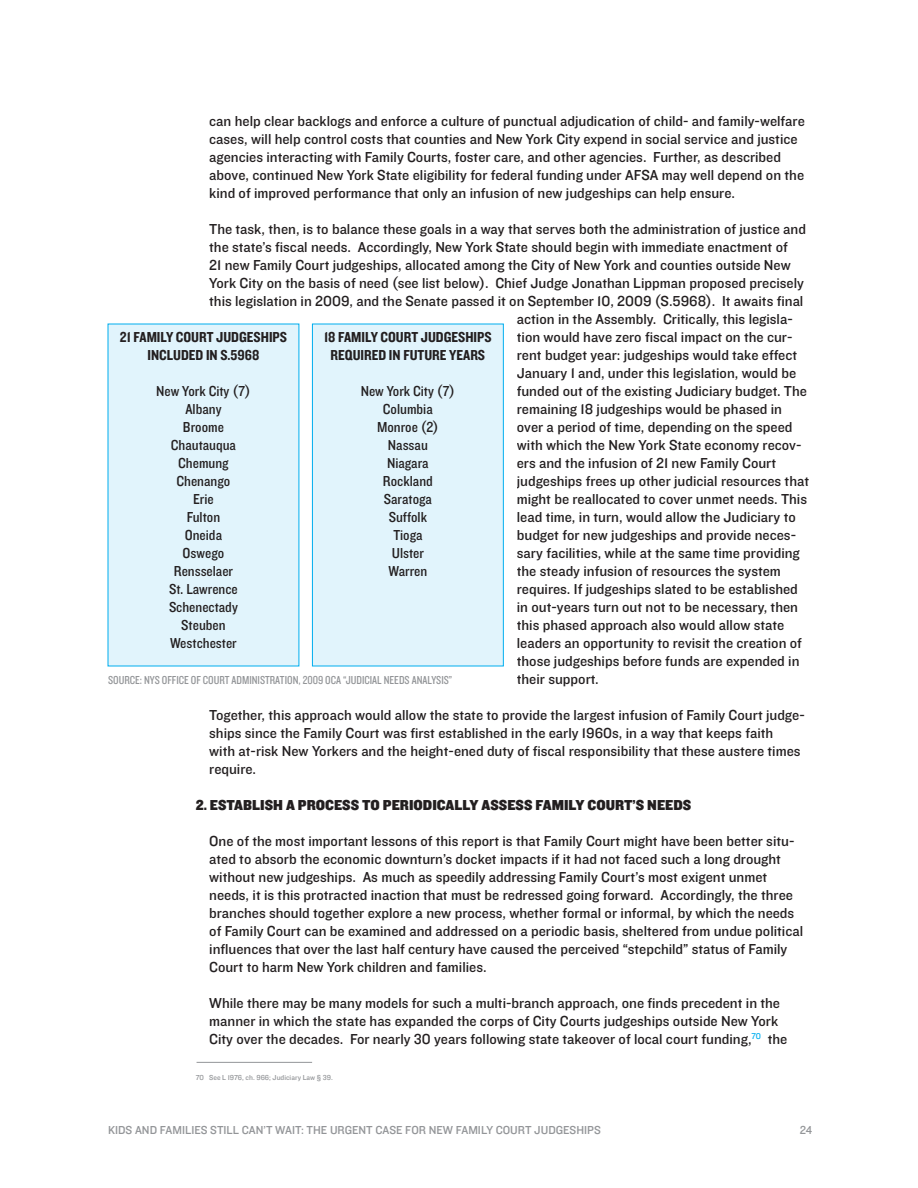
<style>
.page{position:relative;width:918px;height:1188px;background:#fff}
.page>*{position:absolute;margin:0;border:0;box-sizing:border-box;transform-origin:0 0}
.t1{font:15px/18px "Knockout HTF31 Junior Middlewt";color:#231f20}
.t2{font:15px/18px "Knockout HTF30 Junior Welterwt";color:#231f20;text-align:center}
.t3{font:15px/18px "Knockout HTF50 Welterweight";color:#231f20;text-align:center}
.t4{font:15px "Knockout HTF71 Full Middlewt";color:#231f20}
.t5{font:12px "Knockout HTF31 Junior Middlewt";color:#939598}
.t6{font:12px "Knockout HTF29 Junior Liteweight";color:#939598}
.t7{font:7.5px "Knockout HTF31 Junior Middlewt";color:#939598}
</style>
<div class="page">
<hr style="left:197px;top:1062px;width:115px;height:1px;background:#939598">
<div style="left:108px;top:324px;width:191px;height:342px;background:#e1f4fc"></div>
<div style="left:312px;top:324px;width:191px;height:342px;background:#e1f4fc"></div>
<div style="left:312px;top:324px;width:192px;height:342px;border:1px solid #00aeef"></div>
<p class="t1" style="left:209px;top:112px;width:597px">can help clear backlogs and enforce a culture of punctual adjudication of child- and family-welfare cases, will help control costs that counties and New York City expend in social service and justice agencies interacting with Family Courts, foster care, and other agencies. Further, as described above, continued New York State eligibility for federal funding under AFSA may well depend on the kind of improved performance that only an infusion of new judgeships can help ensure.</p>
<p class="t1" style="left:209px;top:220px;width:598px">The task, then, is to balance these goals in a way that serves both the administration of justice and</p>
<p class="t1" style="left:209px;top:238px;width:580px">the state’s fiscal needs. Accordingly, New York State should begin with immediate enactment of</p>
<p class="t1" style="left:209px;top:256px;width:583px">21 new Family Court judgeships, allocated among the City of New York and counties outside New</p>
<p class="t1" style="left:209px;top:274px;width:596px">York City on the basis of need (see list below). Chief Judge Jonathan Lippman proposed precisely</p>
<p class="t1" style="left:209px;top:292px;width:596px">this legislation in 2009, and the Senate passed it on September 10, 2009 (S.5968). It awaits final</p>
<p class="t1" style="left:517px;top:310px;width:277px">action in the Assembly. Critically, this legisla-</p>
<p class="t1" style="left:517px;top:328px;width:277px">tion would have zero fiscal impact on the cur-</p>
<p class="t1" style="left:517px;top:346px;width:282px">rent budget year: judgeships would take effect</p>
<p class="t1" style="left:517px;top:364px;width:281px">January 1 and, under this legislation, would be</p>
<p class="t1" style="left:517px;top:382px;width:292px">funded out of the existing Judiciary budget. The</p>
<p class="t1" style="left:517px;top:400px;width:267px">remaining 18 judgeships would be phased in</p>
<p class="t1" style="left:517px;top:418px;width:277px">over a period of time, depending on the speed</p>
<p class="t1" style="left:517px;top:436px;width:286px">with which the New York State economy recov-</p>
<p class="t1" style="left:517px;top:454px;width:261px">ers and the infusion of 21 new Family Court</p>
<p class="t1" style="left:517px;top:472px;width:294px">judgeships frees up other judicial resources that</p>
<p class="t1" style="left:517px;top:490px;width:292px">might be reallocated to cover unmet needs. This</p>
<p class="t1" style="left:517px;top:508px;width:281px">lead time, in turn, would allow the Judiciary to</p>
<p class="t1" style="left:517px;top:526px;width:281px">budget for new judgeships and provide neces-</p>
<p class="t1" style="left:517px;top:544px;width:285px">sary facilities, while at the same time providing</p>
<p class="t1" style="left:517px;top:562px;width:266px">the steady infusion of resources the system</p>
<p class="t1" style="left:517px;top:580px;width:283px">requires. If judgeships slated to be established</p>
<p class="t1" style="left:517px;top:598px;width:283px">in out-years turn out not to be necessary, then</p>
<p class="t1" style="left:517px;top:616px;width:269px">this phased approach also would allow state</p>
<p class="t1" style="left:517px;top:634px;width:287px">leaders an opportunity to revisit the creation of</p>
<p class="t1" style="left:517px;top:652px;width:284px">those judgeships before funds are expended in</p>
<p class="t1" style="left:517px;top:670px;width:83px">their support.</p>
<p class="t1" style="left:209px;top:706px;width:597px">Together, this approach would allow the state to provide the largest infusion of Family Court judge&shy;ships since the Family Court was first established in the early 1960s, in a way that keeps faith<br>with at-risk New Yorkers and the height-ened duty of fiscal responsibility that these austere times require.</p>
<p class="t4" style="left:196px;top:797px;width:497px">2. ESTABLISH A PROCESS TO PERIODICALLY ASSESS FAMILY COURT’S NEEDS</p>
<p class="t1" style="left:209px;top:832px;width:595px">One of the most important lessons of this report is that Family Court might have been better situ&shy;ated to absorb the economic downturn’s docket impacts if it had not faced such a long drought without new judgeships. As much as speedily addressing Family Court’s most exigent unmet needs, it is this protracted inaction that must be redressed going forward. Accordingly, the three branches should together explore a new process, whether formal or informal, by which the needs of Family Court can be examined and addressed on a periodic basis, sheltered from undue political influences that over the last half century have caused the perceived “stepchild” status of Family Court to harm New York children and families.</p>
<p class="t1" style="left:209px;top:994px;width:580px">While there may be many models for such a multi-branch approach, one finds precedent in the manner in which the state has expanded the corps of City Courts judgeships outside New York<br>City over the decades. For nearly 30 years following state takeover of local court funding,<sup>70</sup> the</p>
<p class="t7" style="left:196px;top:1074px;width:139px">70 See L 1976, ch. 966; Judiciary Law § 39.</p>
<p class="t3" style="left:120px;top:329px;width:169px">21 FAMILY COURT JUDGESHIPS<br>INCLUDED IN S.5968</p>
<p class="t2" style="left:156px;top:383px;width:96px">New York City (7)<br>Albany<br>Broome<br>Chautauqua<br>Chemung<br>Chenango<br>Erie<br>Fulton<br>Oneida<br>Oswego<br>Rensselaer<br>St. Lawrence<br>Schenectady<br>Steuben<br>Westchester</p>
<p class="t3" style="left:324px;top:329px;width:169px">18 FAMILY COURT JUDGESHIPS<br>REQUIRED IN FUTURE YEARS</p>
<p class="t2" style="left:361px;top:383px;width:96px">New York City (7)<br>Columbia<br>Monroe (2)<br>Nassau<br>Niagara<br>Rockland<br>Saratoga<br>Suffolk<br>Tioga<br>Ulster<br>Warren</p>
<p class="t6" style="left:108px;top:674px;width:346px">SOURCE: NYS OFFICE OF COURT ADMINISTRATION, 2009 OCA “JUDICIAL NEEDS ANALYSIS”</p>
<p class="t5" style="left:108px;top:1124px;width:494px">KIDS AND FAMILIES STILL CAN’T WAIT: THE URGENT CASE FOR NEW FAMILY COURT JUDGESHIPS</p>
<p class="t5" style="left:800px;top:1124px;width:14px">24</p>
</div>
